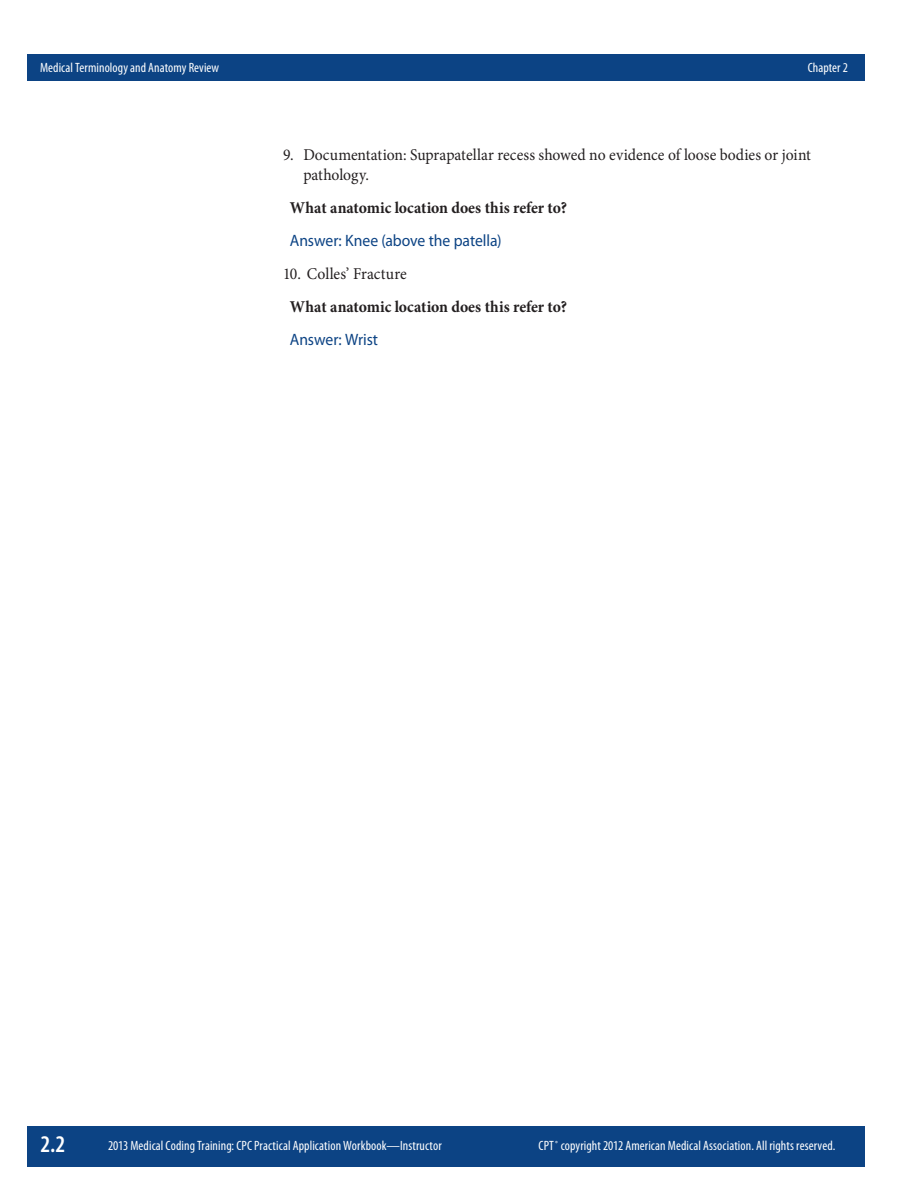
<style>
.page{position:relative;width:918px;height:1188px;background:#fff}
.page>*{position:absolute;margin:0;border:0;box-sizing:border-box;transform-origin:0 0}
.t1{font:600 condensed 24px "Myriad Pro";color:#fff}
.t2{font:16.5px/19.5px "Minion Pro";color:#231f20;scale:.95 1}
.t3{font:700 16.5px "Minion Pro";letter-spacing:-.005em;color:#231f20;scale:.95 1}
.t4{font:16.5px "Myriad Pro";letter-spacing:-.005em;color:#0c4384;scale:.95 1}
.t5{font:condensed 13.5px "Myriad Pro";letter-spacing:.005em;color:#fff}
</style>
<div class="page">
<div style="left:27px;top:1126px;width:837px;height:40px;background:#0c4384"></div>
<div style="left:27px;top:54px;width:837px;height:27px;background:#0c4384"></div>
<p class="t5" style="left:40px;top:62px;width:181px">Medical Terminology and Anatomy Review</p>
<p class="t5" style="left:808px;top:62px;width:42px">Chapter 2</p>
<p class="t2" style="left:303px;top:147px;width:536px;text-indent:-20px">9. Documentation: Suprapatellar recess showed no evidence of loose bodies or joint pathology.</p>
<p class="t3" style="left:290px;top:201px;width:293px">What anatomic location does this refer to?</p>
<p class="t4" style="left:290px;top:234px;width:224px">Answer: Knee (above the patella)</p>
<p class="t2" style="left:283px;top:265px;width:132px">10. Colles’ Fracture</p>
<p class="t3" style="left:290px;top:300px;width:293px">What anatomic location does this refer to?</p>
<p class="t4" style="left:290px;top:333px;width:94px">Answer: Wrist</p>
<h1 class="t1" style="left:41px;top:1135px;width:26px">2.2</h1>
<p class="t5" style="left:108px;top:1141px;width:335px">2013 Medical Coding Training: CPC Practical Application Workbook—Instructor</p>
<p class="t5" style="left:539px;top:1141px;width:298px">CPT<sup>®</sup> copyright 2012 American Medical Association. All rights reserved.</p>
</div>
